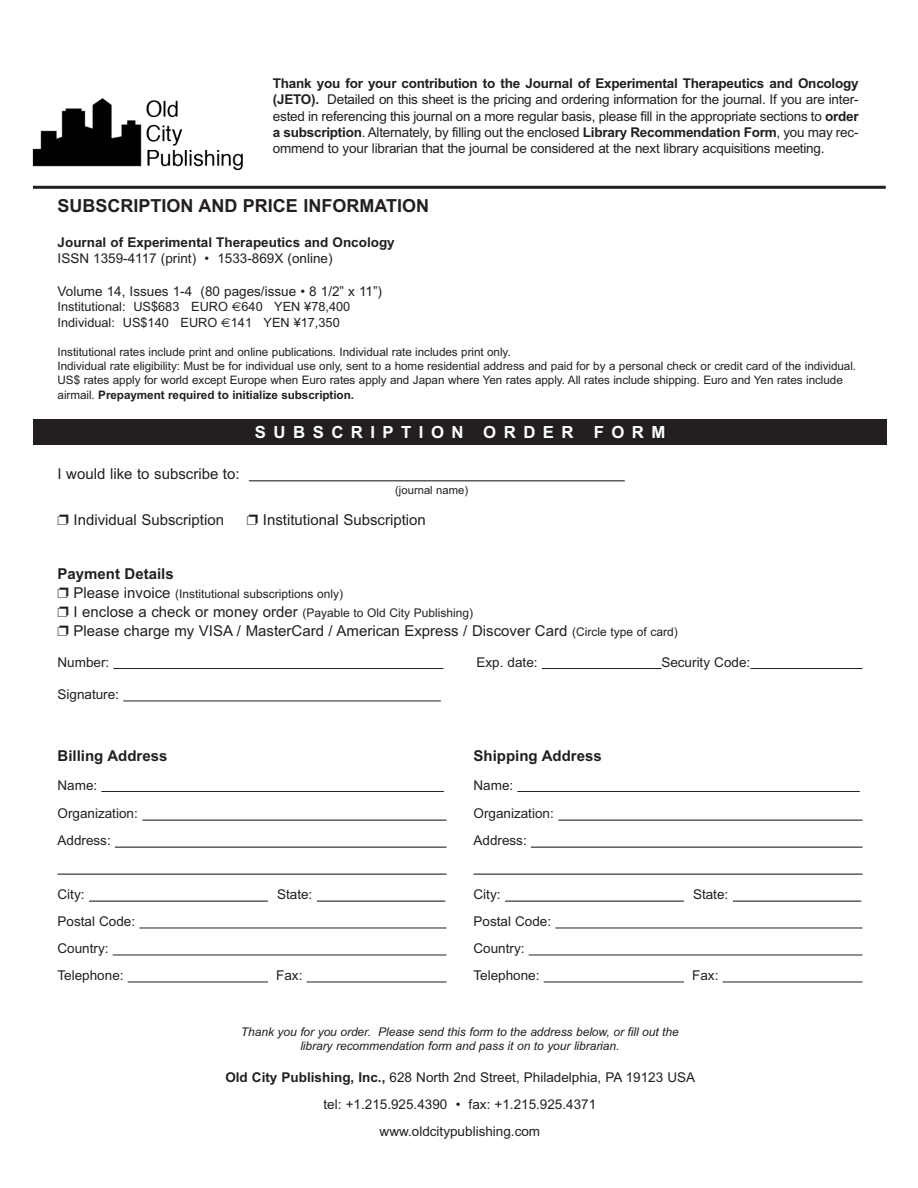
<style>
.page{position:relative;width:918px;height:1188px;background:#fff}
.page>*{position:absolute;margin:0;border:0;box-sizing:border-box;transform-origin:0 0}
.t1{font:700 18px "Arial";color:#231f20}
.t2{font:700 16.8px "Arial";letter-spacing:.445em;color:#fff}
.t3{font:15px "Arial";color:#231f20}
.t4{font:700 15px "Arial";color:#231f20}
.t5{font:13.5px/27px "Arial";color:#231f20}
.t6{font:700 13.5px "Arial";color:#231f20}
.t7{font:12.75px/15.3px "Arial";color:#231f20}
.t8{font:italic 12px/14.4px "Arial";letter-spacing:-.005em;color:#231f20;text-align:center}
.t9{font:12px/19px "Arial";color:#231f20}
.t10{font:11.7px/14.1px "Arial";letter-spacing:-.005em;color:#231f20}
.t11{font:11.25px "Arial";color:#231f20}
.s1{font-weight:700}
.s2{font-family:"Euro Sans"}
.s3{font-size:15px}
.s4{font-size:12px}
</style>
<div class="page">
<hr style="left:101px;top:791px;width:343px;height:1px;background:#231f20">
<hr style="left:142px;top:820px;width:305px;height:1px;background:#231f20">
<hr style="left:115px;top:847px;width:332px;height:1px;background:#231f20">
<hr style="left:58px;top:874px;width:389px;height:1px;background:#231f20">
<hr style="left:89px;top:901px;width:179px;height:1px;background:#231f20">
<hr style="left:317px;top:901px;width:128px;height:1px;background:#231f20">
<hr style="left:139px;top:927px;width:308px;height:1px;background:#231f20">
<hr style="left:113px;top:954px;width:334px;height:1px;background:#231f20">
<hr style="left:128px;top:981px;width:140px;height:1px;background:#231f20">
<hr style="left:307px;top:981px;width:140px;height:1px;background:#231f20">
<hr style="left:517px;top:791px;width:343px;height:1px;background:#231f20">
<hr style="left:558px;top:820px;width:304px;height:1px;background:#231f20">
<hr style="left:531px;top:847px;width:331px;height:1px;background:#231f20">
<hr style="left:474px;top:874px;width:388px;height:1px;background:#231f20">
<hr style="left:505px;top:901px;width:179px;height:1px;background:#231f20">
<hr style="left:733px;top:901px;width:128px;height:1px;background:#231f20">
<hr style="left:555px;top:927px;width:307px;height:1px;background:#231f20">
<hr style="left:529px;top:954px;width:333px;height:1px;background:#231f20">
<hr style="left:544px;top:981px;width:140px;height:1px;background:#231f20">
<hr style="left:723px;top:981px;width:139px;height:1px;background:#231f20">
<div style="left:34px;top:420px;width:853px;height:25px;background:#231f20"></div>
<hr style="left:33px;top:186px;width:853px;height:3px;background:#231f20">
<img style="left:32px;top:97px;width:211px;height:74px">
<hr style="left:249px;top:480px;width:376px;height:1px;background:#231f20">
<hr style="left:113px;top:668px;width:330px;height:1px;background:#231f20">
<hr style="left:542px;top:668px;width:119px;height:1px;background:#231f20">
<hr style="left:750px;top:668px;width:112px;height:1px;background:#231f20">
<hr style="left:123px;top:700px;width:318px;height:1px;background:#231f20">
<p class="t5" style="left:273px;top:76px;width:587px;line-height:16.2px;text-align:justify"><span class="s1">Thank you for your contribution to the Journal of Experimental Therapeutics and Oncology (JETO).</span> Detailed on this sheet is the pricing and ordering information for the journal. If you are inter&shy;ested in referencing this journal on a more regular basis, please fill in the appropriate sections to <span class="s1">order a subscription</span>. Alternately, by filling out the enclosed <span class="s1">Library Recommendation Form</span>, you may rec&shy;ommend to your librarian that the journal be considered at the next library acquisitions meeting.</p>
<h1 class="t1" style="left:58px;top:196px;width:373px">SUBSCRIPTION AND PRICE INFORMATION</h1>
<p class="t6" style="left:58px;top:234px;width:339px">Journal of Experimental Therapeutics and Oncology</p>
<p class="t5" style="left:58px;top:245px;width:277px">ISSN 1359-4117 (print) • 1533-869X (online)</p>
<p class="t5" style="left:58px;top:277px;width:326px">Volume 14, Issues 1-4 (80 pages/issue • 8 1/2” x 11”)</p>
<p class="t7" style="left:58px;top:299px;width:294px">Institutional: US$683 EURO <span class="s2">€</span>640 YEN ¥78,400<br>Individual: US$140 EURO <span class="s2">€</span>141 YEN ¥17,350</p>
<p class="t10" style="left:58px;top:345px;width:800px">Institutional rates include print and online publications. Individual rate includes print only.<br>Individual rate eligibility: Must be for individual use only, sent to a home residential address and paid for by a personal check or credit card of the individual.<br>US$ rates apply for world except Europe when Euro rates apply and Japan where Yen rates apply. All rates include shipping. Euro and Yen rates include airmail. <span class="s1">Prepayment required to initialize subscription.</span></p>
<p class="t3" style="left:57px;top:465px;width:184px">I would like to subscribe to:</p>
<p class="t2" style="left:255px;top:422px;width:412px">SUBSCRIPTION ORDER FORM</p>
<p class="t11" style="left:395px;top:484px;width:74px">(journal name)</p>
<p class="t3" style="left:74px;top:512px;width:152px">Individual Subscription</p>
<p class="t3" style="left:263px;top:512px;width:165px">Institutional Subscription</p>
<p class="t4" style="left:57px;top:565px;width:118px">Payment Details</p>
<p class="t9" style="left:74px;top:585px;width:401px"><span class="s3">Please invoice</span> (Institutional subscriptions only)<br><span class="s3">I enclose a check or money order</span> (Payable to Old City Publishing)</p>
<p class="t3" style="left:74px;top:623px;width:606px">Please charge my VISA / MasterCard / American Express / Discover Card <span class="s4">(Circle type of card)</span></p>
<p class="t5" style="left:57px;top:649px;width:53px">Number:</p>
<p class="t5" style="left:476px;top:649px;width:63px">Exp. date:</p>
<p class="t5" style="left:661px;top:649px;width:90px">Security Code:</p>
<p class="t5" style="left:57px;top:681px;width:63px">Signature:</p>
<p class="t4" style="left:58px;top:747px;width:111px">Billing Address</p>
<p class="t5" style="left:58px;top:771px;width:82px;line-height:28.5px">Name:<br>Organization:</p>
<p class="t5" style="left:58px;top:827px;width:55px">Address:</p>
<p class="t5" style="left:58px;top:881px;width:29px">City:</p>
<p class="t5" style="left:277px;top:881px;width:37px">State:</p>
<p class="t5" style="left:58px;top:908px;width:79px">Postal Code:<br>Country:<br>Telephone:</p>
<p class="t5" style="left:276px;top:962px;width:28px">Fax:</p>
<p class="t4" style="left:474px;top:747px;width:130px">Shipping Address</p>
<p class="t5" style="left:474px;top:771px;width:82px;line-height:28.5px">Name:<br>Organization:</p>
<p class="t5" style="left:474px;top:827px;width:55px">Address:</p>
<p class="t5" style="left:474px;top:881px;width:29px">City:</p>
<p class="t5" style="left:693px;top:881px;width:37px">State:</p>
<p class="t5" style="left:474px;top:908px;width:79px">Postal Code:<br>Country:<br>Telephone:</p>
<p class="t5" style="left:692px;top:962px;width:28px">Fax:</p>
<p class="t8" style="left:241px;top:1024px;width:439px">Thank you for you order. Please send this form to the address below, or fill out the library recommendation form and pass it on to your librarian.</p>
<p class="t5" style="left:225px;top:1064px;width:471px;text-align:center"><span class="s1">Old City Publishing, Inc.,</span> 628 North 2nd Street, Philadelphia, PA 19123 USA tel: +1.215.925.4390 • fax: +1.215.925.4371<br>www.oldcitypublishing.com</p>
</div>
